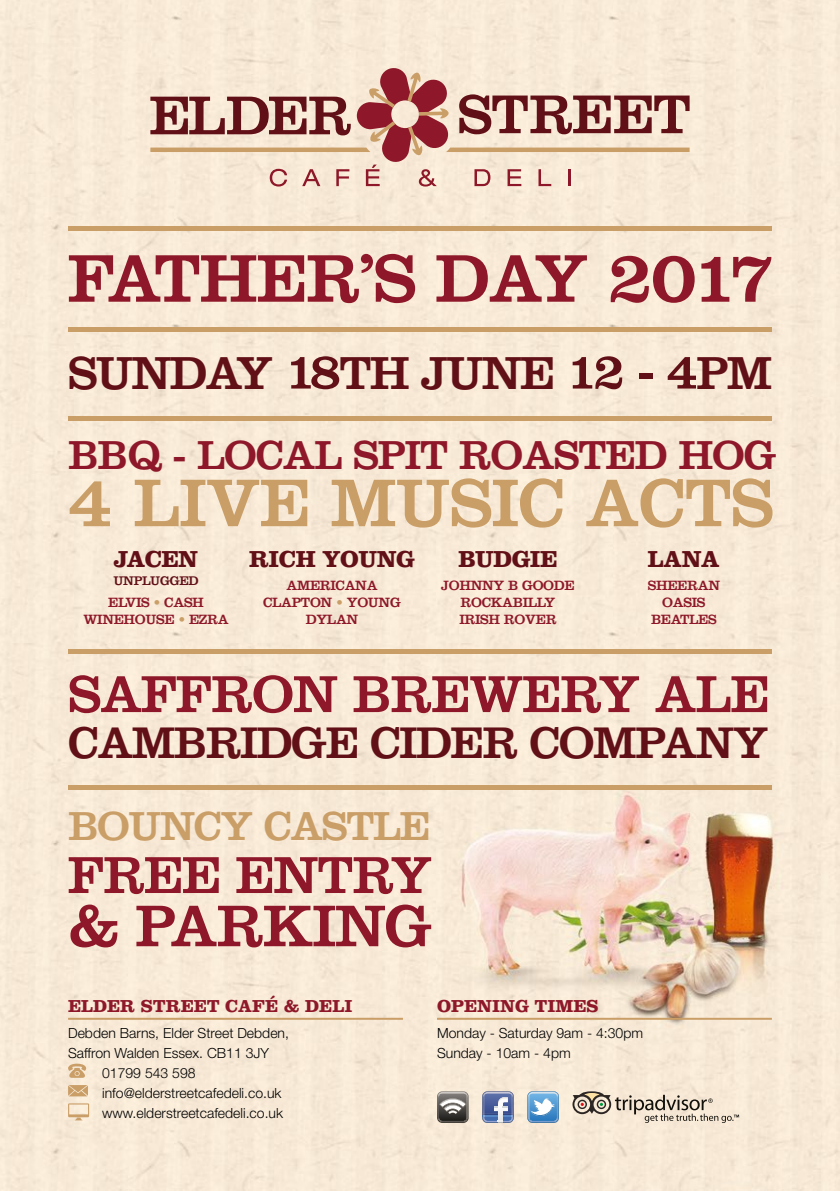
<style>
.page{position:relative;width:840px;height:1191px;background:#fff}
.page>*{position:absolute;margin:0;border:0;box-sizing:border-box;transform-origin:0 0}
.t1{font:70px "Clarendon";letter-spacing:-.02em;color:#8e1829}
.t2{font:70px "Clarendon";letter-spacing:-.01em;color:#ca9e67}
.t3{font:61px "Clarendon";letter-spacing:-.02em;color:#8e1829}
.t4{font:54px "Clarendon";letter-spacing:-.02em;color:#8e1829}
.t5{font:48px "Clarendon";letter-spacing:-.035em;color:#621017}
.t6{font:46px "Clarendon";letter-spacing:-.03em;color:#621017}
.t7{font:42px "Clarendon";letter-spacing:-.025em;color:#8e1829}
.t8{font:42px "Clarendon";letter-spacing:-.03em;color:#ca9e67}
.t9{font:700 24px "Clarendon";letter-spacing:-.02em;color:#621017}
.t10{font:700 18px "Clarendon";color:#8e1829}
.t11{font:300 14px/20px "Helvetica Neue LT Pro";color:#000}
.t12{font:14px/16.8px "Clarendon";letter-spacing:-.02em;color:#8e1829;text-align:center}
.t13{font:13px "Clarendon";letter-spacing:-.03em;color:#621017}
.s1{font-size:74px}
.s2{font-size:52px}
.s3{color:#ca9e67}
</style>
<div class="page">
<div style="left:0;top:0;width:839px;height:1191px;background:#f8e9d6"></div>
<hr style="left:68px;top:328px;width:703px;height:4px;background:#ca9e67">
<hr style="left:68px;top:416px;width:703px;height:4px;background:#ca9e67">
<hr style="left:68px;top:650px;width:703px;height:4px;background:#ca9e67">
<hr style="left:68px;top:785px;width:703px;height:4px;background:#ca9e67">
<hr style="left:68px;top:227px;width:703px;height:4px;background:#ca9e67">
<hr style="left:68px;top:1017px;width:335px;height:2px;background:#ca9e67">
<svg style="left:68px;top:1063px;width:18px;height:14px"></svg>
<svg style="left:68px;top:1085px;width:20px;height:11px"></svg>
<svg style="left:68px;top:1103px;width:21px;height:17px"></svg>
<hr style="left:437px;top:1017px;width:334px;height:2px;background:#ca9e67">
<svg style="left:482px;top:1091px;width:31px;height:32px"></svg>
<img style="left:483px;top:1092px;width:29px;height:5px">
<svg style="left:527px;top:1091px;width:31px;height:32px"></svg>
<img style="left:437px;top:1091px;width:31px;height:32px">
<img style="left:438px;top:1097px;width:29px;height:25px">
<img style="left:438px;top:1092px;width:29px;height:5px">
<svg style="left:439px;top:1093px;width:27px;height:28px"></svg>
<svg style="left:572px;top:1091px;width:166px;height:32px;background:#cec2b1"></svg>
<svg style="left:150px;top:68px;width:539px;height:118px;background:#d9b9ab"></svg>
<h1 class="t1" style="left:68px;top:237px;width:707px">FATHER’S DAY <span class="s1">2017</span></h1>
<h3 class="t5" style="left:68px;top:344px;width:705px">SUNDAY <span class="s2">18</span>TH JUNE <span class="s2">12 - 4</span>PM</h3>
<h3 class="t7" style="left:68px;top:431px;width:709px">BBQ - LOCAL SPIT ROASTED HOG</h3>
<h1 class="t2" style="left:68px;top:462px;width:706px"><span class="s1">4</span> LIVE MUSIC ACTS</h1>
<h3 class="t9" style="left:114px;top:545px;width:86px">JACEN</h3>
<p class="t13" style="left:113px;top:573px;width:87px">UNPLUGGED</p>
<p class="t12" style="left:83px;top:594px;width:147px">ELVIS <span class="s3">•</span> CASH<br>WINEHOUSE <span class="s3">•</span> EZRA</p>
<h3 class="t9" style="left:249px;top:545px;width:167px">RICH YOUNG</h3>
<p class="t12" style="left:263px;top:577px;width:139px">AMERICANA<br>CLAPTON <span class="s3">•</span> YOUNG<br>DYLAN</p>
<h3 class="t9" style="left:458px;top:545px;width:100px">BUDGIE</h3>
<p class="t12" style="left:441px;top:577px;width:135px">JOHNNY B GOODE<br>ROCKABILLY<br>IRISH ROVER</p>
<h3 class="t9" style="left:647px;top:545px;width:73px">LANA</h3>
<p class="t12" style="left:647px;top:577px;width:74px">SHEERAN<br>OASIS<br>BEATLES</p>
<h3 class="t4" style="left:68px;top:662px;width:702px">SAFFRON BREWERY ALE</h3>
<h3 class="t6" style="left:68px;top:715px;width:701px">CAMBRIDGE CIDER COMPANY</h3>
<h3 class="t8" style="left:68px;top:801px;width:363px">BOUNCY CASTLE</h3>
<h3 class="t4" style="left:68px;top:843px;width:365px">FREE ENTRY</h3>
<h2 class="t3" style="left:68px;top:890px;width:365px">&amp; PARKING</h2>
<p class="t10" style="left:68px;top:995px;width:285px">ELDER STREET CAFÉ &amp; DELI</p>
<p class="t11" style="left:68px;top:1022px;width:222px">Debden Barns, Elder Street Debden,</p>
<p class="t11" style="left:68px;top:1042px;width:202px">Saffron Walden Essex. CB11 3JY</p>
<p class="t11" style="left:102px;top:1062px;width:95px">01799 543 598</p>
<p class="t11" style="left:102px;top:1082px;width:181px">info@elderstreetcafedeli.co.uk</p>
<p class="t11" style="left:102px;top:1102px;width:182px">www.elderstreetcafedeli.co.uk</p>
<p class="t10" style="left:437px;top:995px;width:163px">OPENING TIMES</p>
<p class="t11" style="left:437px;top:1022px;width:207px">Monday - Saturday 9am - 4:30pm<br>Sunday - 10am - 4pm</p>
</div>
